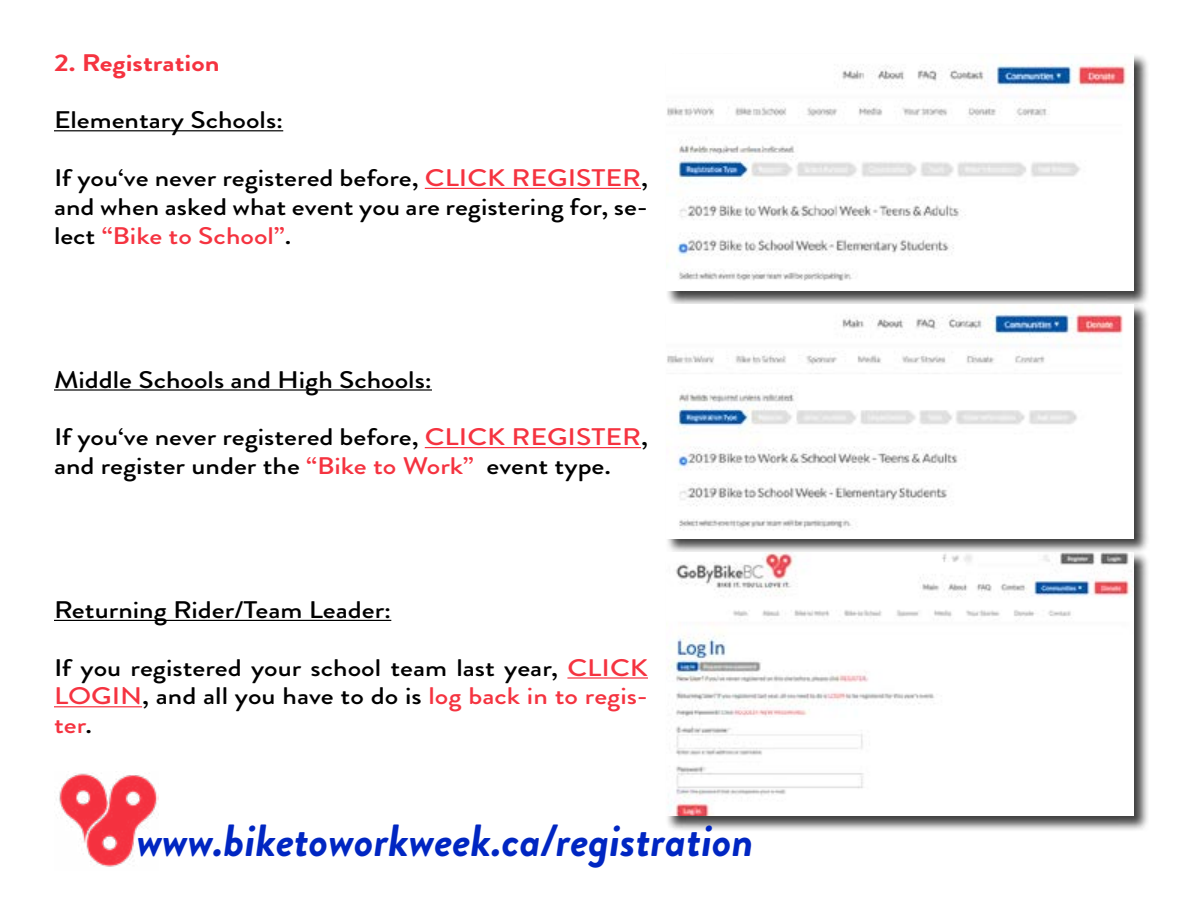
<style>
.page{position:relative;width:1188px;height:918px;background:#fff}
.page>*{position:absolute;margin:0;border:0;box-sizing:border-box;transform-origin:0 0}
.t1{font:italic 700 45px "Brandon Grotesque";color:#0026c2}
.t2{font:500 24px/28.8px "Brandon Grotesque";color:#000;text-align:justify;scale:1.19 1}
.t3{font:700 24px "Brandon Grotesque";color:#f53340;scale:1.19 1}
.s1{color:#f53340}
</style>
<div class="page">
<hr style="left:54px;top:130px;width:229px;height:1px;background:#000">
<hr style="left:425px;top:188px;width:216px;height:1px;background:#f53340">
<hr style="left:54px;top:389px;width:378px;height:2px;background:#000">
<hr style="left:425px;top:447px;width:216px;height:1px;background:#f53340">
<hr style="left:54px;top:620px;width:337px;height:1px;background:#000">
<hr style="left:567px;top:677px;width:81px;height:2px;background:#f53340">
<hr style="left:54px;top:706px;width:88px;height:1px;background:#f53340">
<div style="left:665px;top:53px;width:485px;height:254px;background:#000;opacity:.75"></div>
<img style="left:666px;top:54px;width:468px;height:237px">
<div style="left:665px;top:304px;width:485px;height:250px;background:#000;opacity:.75"></div>
<img style="left:666px;top:304px;width:468px;height:234px">
<div style="left:665px;top:551px;width:485px;height:281px;background:#000;opacity:.75"></div>
<img style="left:666px;top:552px;width:468px;height:264px">
<img style="left:59px;top:773px;width:99px;height:94px">
<p class="t3" style="left:54px;top:46px;width:141px">2. Registration</p>
<p class="t2" style="left:54px;top:106px;width:194px">Elementary Schools:</p>
<p class="t2" style="left:54px;top:164px;width:501px">If you‘ve never registered before, <span class="s1">CLICK REGISTER</span>, and when asked what event you are registering for, se&shy;lect <span class="s1">“Bike to School”</span>.</p>
<p class="t2" style="left:54px;top:365px;width:319px">Middle Schools and High Schools:</p>
<p class="t2" style="left:54px;top:423px;width:501px">If you‘ve never registered before, <span class="s1">CLICK REGISTER</span>, and register under the <span class="s1">“Bike to Work”</span> event type.</p>
<p class="t2" style="left:54px;top:596px;width:285px">Returning Rider/Team Leader:</p>
<p class="t2" style="left:54px;top:653px;width:501px">If you registered your school team last year, <span class="s1">CLICK LOGIN</span>, and all you have to do is <span class="s1">log back in to regis&shy;ter</span>.</p>
<h1 class="t1" style="left:137px;top:809px;width:618px">www.biketoworkweek.ca/registration</h1>
</div>
